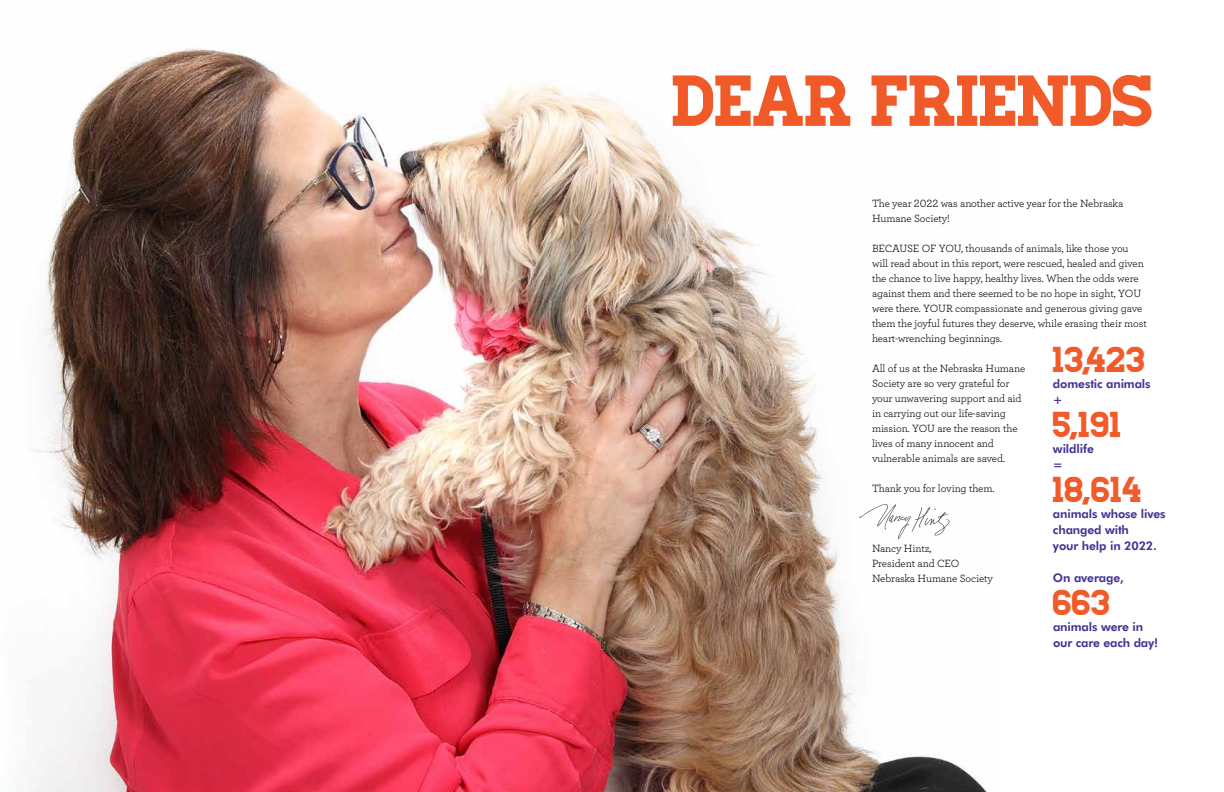
<style>
.page{position:relative;width:1224px;height:792px;background:#fff}
.page>*{position:absolute;margin:0;border:0;box-sizing:border-box;transform-origin:0 0}
.t1{font:72px "Homestead";letter-spacing:-.025em;color:#f15a29}
.t2{font:36px "Homestead";letter-spacing:-.01em;color:#f15a29}
.t3{font:800 12px/16px "Futura BT";letter-spacing:-.01em;color:#433494}
.t4{font:11px/15px "Archer";letter-spacing:-.01em;color:#000}
</style>
<div class="page">
<img style="left:32px;top:44px;width:956px;height:748px">
<svg style="left:860px;top:504px;width:90px;height:35px"></svg>
<h1 class="t1" style="left:673px;top:59px;width:484px">DEAR FRIENDS</h1>
<p class="t4" style="left:872px;top:195px;width:253px">The year 2022 was another active year for the Nebraska<br>Humane Society!</p>
<p class="t4" style="left:872px;top:240px;width:276px">BECAUSE OF YOU, thousands of animals, like those you will read about in this report, were rescued, healed and given the chance to live happy, healthy lives. When the odds were against them and there seemed to be no hope in sight, YOU were there. YOUR compassionate and generous giving gave them the joyful futures they deserve, while erasing their most heart-wrenching beginnings.</p>
<p class="t4" style="left:872px;top:360px;width:155px">All of us at the Nebraska Humane<br>Society are so very grateful for your unwavering support and aid in carrying out our life-saving mission. YOU are the reason the lives of many innocent and vulnerable animals are saved.</p>
<p class="t4" style="left:872px;top:480px;width:124px">Thank you for loving them.</p>
<h2 class="t2" style="left:1053px;top:338px;width:95px">13,423</h2>
<p class="t3" style="left:1053px;top:375px;width:99px">domestic animals +</p>
<h2 class="t2" style="left:1053px;top:403px;width:71px">5,191</h2>
<p class="t3" style="left:1053px;top:440px;width:42px">wildlife =</p>
<h2 class="t2" style="left:1053px;top:468px;width:91px">18,614</h2>
<p class="t3" style="left:1053px;top:505px;width:114px">animals whose lives changed with<br>your help in 2022.</p>
<p class="t3" style="left:1053px;top:569px;width:72px">On average,</p>
<h2 class="t2" style="left:1053px;top:581px;width:60px">663</h2>
<p class="t3" style="left:1053px;top:618px;width:107px">animals were in our care each day!</p>
<p class="t4" style="left:872px;top:540px;width:122px">Nancy Hintz,<br>President and CEO<br>Nebraska Humane Society</p>
</div>
